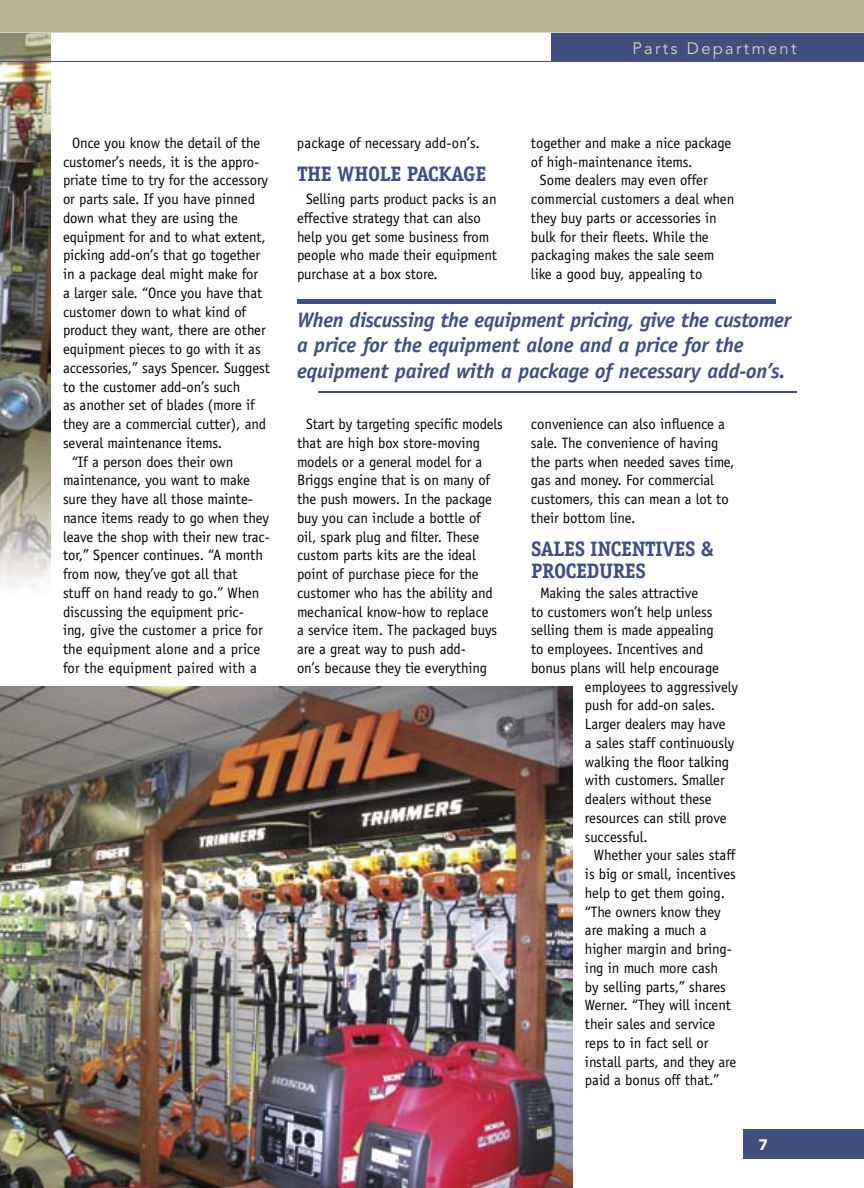
<style>
.page{position:relative;width:864px;height:1188px;background:#fff}
.page>*{position:absolute;margin:0;border:0;box-sizing:border-box;transform-origin:0 0}
.t1{font:italic 700 21px/25.5px "Officina Sans Std";letter-spacing:-.01em;color:#404f7d}
.t2{font:700 21px/22.5px "Officina Serif Std";letter-spacing:-.02em;color:#404f7d}
.t3{font:16.5px "Avenir LT Std";letter-spacing:.14em;color:#d6d4c1}
.t4{font:15px/18.8px "Officina Sans Std";letter-spacing:-.005em;color:#000}
.t5{font:900 15px "Avenir LT Std";color:#fff}
</style>
<div class="page">
<img style="left:0;top:0;width:50px;height:589px">
<img style="left:0;top:687px;width:572px;height:501px">
<hr style="left:297px;top:300px;width:478px;height:4px;background:#404f7d">
<hr style="left:318px;top:391px;width:478px;height:2px;background:#404f7d">
<div style="left:1px;top:0;width:863px;height:33px;background:#b5b390"></div>
<hr style="left:1px;top:61px;width:863px;height:1px;background:#404f7d">
<div style="left:552px;top:33px;width:312px;height:29px;background:#404f7d"></div>
<hr style="left:1px;top:33px;width:863px;height:1px;background:#d6d4c1">
<div style="left:744px;top:1130px;width:120px;height:29px;background:#404f7d"></div>
<p class="t3" style="left:632px;top:39px;width:166px">Parts Department</p>
<p class="t4" style="left:72px;top:133px;width:190px">Once you know the detail of the</p>
<p class="t4" style="left:63px;top:152px;width:198px">customer’s needs, it is the appro-</p>
<p class="t4" style="left:63px;top:171px;width:207px">priate time to try for the accessory</p>
<p class="t4" style="left:63px;top:190px;width:194px">or parts sale. If you have pinned</p>
<p class="t4" style="left:63px;top:208px;width:177px">down what they are using the</p>
<p class="t4" style="left:63px;top:227px;width:204px">equipment for and to what extent,</p>
<p class="t4" style="left:63px;top:246px;width:199px">picking add-on’s that go together</p>
<p class="t4" style="left:63px;top:265px;width:197px">in a package deal might make for</p>
<p class="t4" style="left:63px;top:283px;width:201px">a larger sale. “Once you have that</p>
<p class="t4" style="left:63px;top:302px;width:185px">customer down to what kind of</p>
<p class="t4" style="left:63px;top:321px;width:204px">product they want, there are other</p>
<p class="t4" style="left:63px;top:340px;width:199px">equipment pieces to go with it as</p>
<p class="t4" style="left:63px;top:358px;width:208px">accessories,” says Spencer. Suggest</p>
<p class="t4" style="left:63px;top:377px;width:179px">to the customer add-on’s such</p>
<p class="t4" style="left:63px;top:396px;width:193px">as another set of blades (more if</p>
<p class="t4" style="left:63px;top:415px;width:205px">they are a commercial cutter), and</p>
<p class="t4" style="left:63px;top:433px;width:161px">several maintenance items.</p>
<p class="t4" style="left:72px;top:452px;width:163px">“If a person does their own</p>
<p class="t4" style="left:63px;top:471px;width:188px">maintenance, you want to make</p>
<p class="t4" style="left:63px;top:490px;width:191px">sure they have all those mainte-</p>
<p class="t4" style="left:63px;top:508px;width:207px">nance items ready to go when they</p>
<p class="t4" style="left:63px;top:527px;width:208px">leave the shop with their new trac-</p>
<p class="t4" style="left:63px;top:546px;width:202px">tor,” Spencer continues. “A month</p>
<p class="t4" style="left:63px;top:565px;width:176px">from now, they’ve got all that</p>
<p class="t4" style="left:63px;top:583px;width:198px">stuff on hand ready to go.” When</p>
<p class="t4" style="left:63px;top:602px;width:182px">discussing the equipment pric-</p>
<p class="t4" style="left:63px;top:621px;width:201px">ing, give the customer a price for</p>
<p class="t4" style="left:63px;top:640px;width:199px">the equipment alone and a price</p>
<p class="t4" style="left:63px;top:658px;width:195px">for the equipment paired with a</p>
<p class="t4" style="left:297px;top:133px;width:185px">package of necessary add-on’s.</p>
<h1 class="t2" style="left:297px;top:162px;width:191px">THE WHOLE PACKAGE</h1>
<p class="t4" style="left:297px;top:190px;width:202px;text-indent:9px">Selling parts product packs is an effective strategy that can also help you get some business from people who made their equipment purchase at a box store.</p>
<p class="t4" style="left:531px;top:133px;width:202px">together and make a nice package</p>
<p class="t4" style="left:531px;top:152px;width:163px">of high-maintenance items.</p>
<p class="t4" style="left:540px;top:171px;width:169px">Some dealers may even offer</p>
<p class="t4" style="left:531px;top:190px;width:205px">commercial customers a deal when</p>
<p class="t4" style="left:531px;top:208px;width:187px">they buy parts or accessories in</p>
<p class="t4" style="left:531px;top:227px;width:179px">bulk for their fleets. While the</p>
<p class="t4" style="left:531px;top:246px;width:185px">packaging makes the sale seem</p>
<p class="t4" style="left:531px;top:265px;width:173px">like a good buy, appealing to</p>
<h1 class="t1" style="left:297px;top:307px;width:496px">When discussing the equipment pricing, give the customer a price for the equipment alone and a price for the equipment paired with a package of necessary add-on’s.</h1>
<p class="t4" style="left:297px;top:415px;width:207px;text-indent:9px">Start by targeting specific models that are high box store-moving models or a general model for a<br>Briggs engine that is on many of the push mowers. In the package buy you can include a bottle of oil, spark plug and filter. These custom parts kits are the ideal point of purchase piece for the customer who has the ability and mechanical know-how to replace<br>a service item. The packaged buys are a great way to push add-<br>on’s because they tie everything</p>
<p class="t4" style="left:531px;top:415px;width:205px">convenience can also influence a sale. The convenience of having the parts when needed saves time, gas and money. For commercial customers, this can mean a lot to their bottom line.</p>
<h1 class="t2" style="left:531px;top:537px;width:184px">SALES INCENTIVES &amp;<br>PROCEDURES</h1>
<p class="t4" style="left:540px;top:583px;width:160px">Making the sales attractive</p>
<p class="t4" style="left:531px;top:602px;width:183px">to customers won’t help unless</p>
<p class="t4" style="left:531px;top:621px;width:184px">selling them is made appealing</p>
<p class="t4" style="left:531px;top:640px;width:174px">to employees. Incentives and</p>
<p class="t4" style="left:531px;top:658px;width:189px">bonus plans will help encourage</p>
<p class="t4" style="left:585px;top:677px;width:154px">employees to aggressively</p>
<p class="t4" style="left:585px;top:696px;width:132px">push for add-on sales.</p>
<p class="t4" style="left:585px;top:715px;width:142px">Larger dealers may have</p>
<p class="t4" style="left:585px;top:733px;width:151px">a sales staff continuously</p>
<p class="t4" style="left:585px;top:752px;width:146px">walking the floor talking</p>
<p class="t4" style="left:585px;top:771px;width:141px">with customers. Smaller</p>
<p class="t4" style="left:585px;top:790px;width:128px">dealers without these</p>
<p class="t4" style="left:585px;top:808px;width:143px">resources can still prove</p>
<p class="t4" style="left:585px;top:827px;width:64px">successful.</p>
<p class="t4" style="left:594px;top:846px;width:143px">Whether your sales staff</p>
<p class="t4" style="left:585px;top:865px;width:152px">is big or small, incentives</p>
<p class="t4" style="left:585px;top:883px;width:142px">help to get them going.</p>
<p class="t4" style="left:585px;top:902px;width:137px">“The owners know they</p>
<p class="t4" style="left:585px;top:921px;width:123px">are making a much a</p>
<p class="t4" style="left:585px;top:940px;width:149px">higher margin and bring-</p>
<p class="t4" style="left:585px;top:958px;width:135px">ing in much more cash</p>
<p class="t4" style="left:585px;top:977px;width:142px">by selling parts,” shares</p>
<p class="t4" style="left:585px;top:996px;width:147px">Werner. “They will incent</p>
<p class="t4" style="left:585px;top:1015px;width:132px">their sales and service</p>
<p class="t4" style="left:585px;top:1033px;width:125px">reps to in fact sell or</p>
<p class="t4" style="left:585px;top:1052px;width:153px">install parts, and they are</p>
<p class="t4" style="left:585px;top:1071px;width:136px">paid a bonus off that.”</p>
<p class="t5" style="left:759px;top:1136px;width:10px">7</p>
</div>
